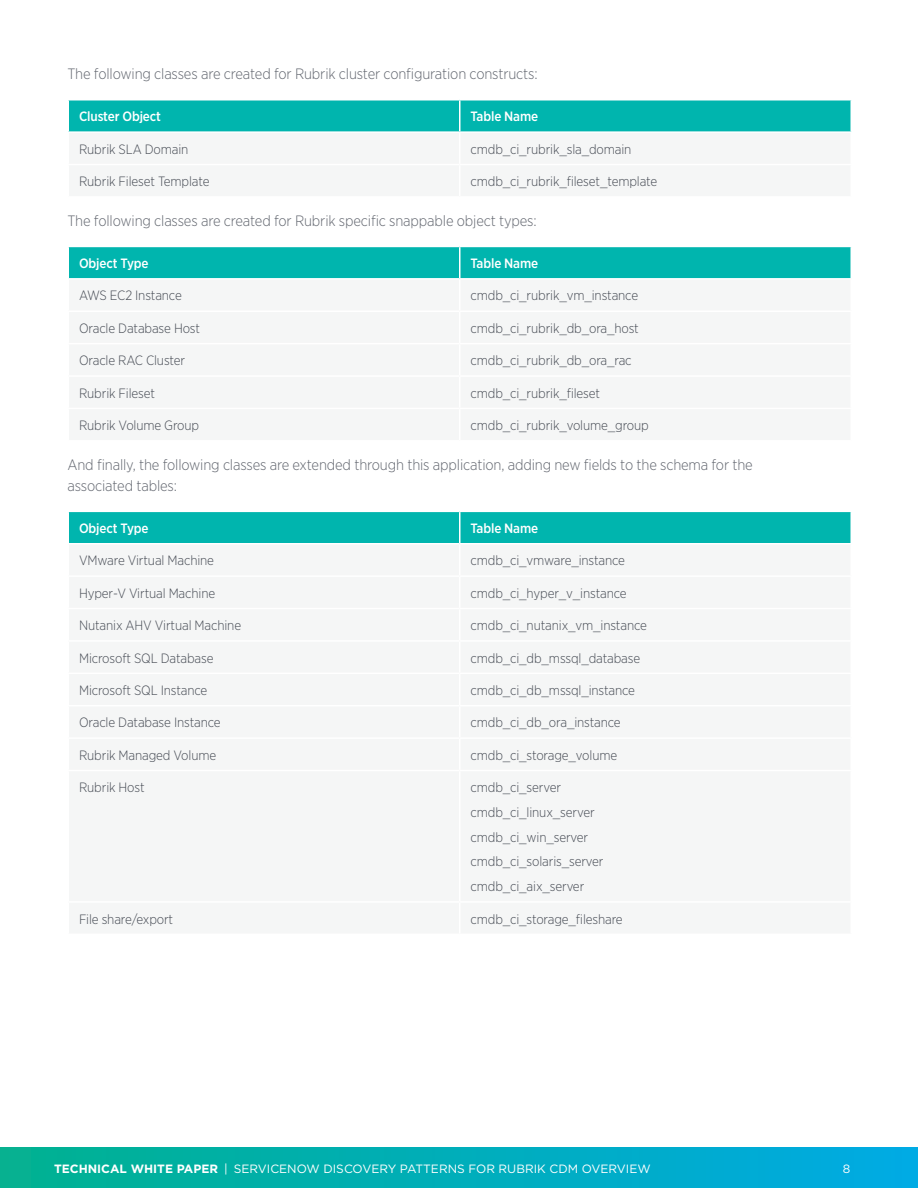
<style>
.page{position:relative;width:918px;height:1188px;background:#fff}
.page>*{position:absolute;margin:0;border:0;box-sizing:border-box;transform-origin:0 0}
.Body_copy{font:300 15px/21px "Gotham Narrow";letter-spacing:-.01em;color:#62666f}
.Table_cell{font:300 13.5px "Gotham Narrow";letter-spacing:-.01em;color:#464b54}
.Table_header{font:500 13.5px "Gotham Narrow";letter-spacing:-.01em;color:#fff}
.t1{font:12px "Gotham";color:#fff}
.s1{font-weight:700}
</style>
<div class="page">
<div style="left:0;top:1148px;width:918px;height:40px;background:linear-gradient(to right,#01b190,#00aae4)"></div>
<div style="left:69px;top:100px;width:781px;height:31px;background:#00b5ae"></div>
<hr style="left:459px;top:100px;width:1px;height:31px;background:#fff">
<div style="left:69px;top:247px;width:781px;height:31px;background:#00b5ae"></div>
<hr style="left:459px;top:247px;width:1px;height:31px;background:#fff">
<div style="left:69px;top:512px;width:781px;height:31px;background:#00b5ae"></div>
<hr style="left:459px;top:512px;width:1px;height:31px;background:#fff">
<p class="Body_copy" style="left:68px;top:63px;width:472px">The following classes are created for Rubrik cluster configuration constructs:</p>
<p class="Table_header" style="left:79px;top:108px;width:84px">Cluster Object</p>
<p class="Table_header" style="left:471px;top:108px;width:69px">Table Name</p>
<p class="Table_cell" style="left:79px;top:141px;width:111px">Rubrik SLA Domain</p>
<p class="Table_cell" style="left:471px;top:141px;width:162px">cmdb_ci_rubrik_sla_domain</p>
<p class="Table_cell" style="left:79px;top:173px;width:132px">Rubrik Fileset Template</p>
<p class="Table_cell" style="left:471px;top:173px;width:188px">cmdb_ci_rubrik_fileset_template</p>
<p class="Body_copy" style="left:68px;top:210px;width:471px">The following classes are created for Rubrik specific snappable object types:</p>
<p class="Table_header" style="left:79px;top:255px;width:71px">Object Type</p>
<p class="Table_header" style="left:471px;top:255px;width:69px">Table Name</p>
<p class="Table_cell" style="left:79px;top:287px;width:104px">AWS EC2 Instance</p>
<p class="Table_cell" style="left:471px;top:287px;width:169px">cmdb_ci_rubrik_vm_instance</p>
<p class="Table_cell" style="left:79px;top:320px;width:123px">Oracle Database Host</p>
<p class="Table_cell" style="left:471px;top:320px;width:170px">cmdb_ci_rubrik_db_ora_host</p>
<p class="Table_cell" style="left:79px;top:352px;width:108px">Oracle RAC Cluster</p>
<p class="Table_cell" style="left:471px;top:352px;width:163px">cmdb_ci_rubrik_db_ora_rac</p>
<p class="Table_cell" style="left:79px;top:385px;width:78px">Rubrik Fileset</p>
<p class="Table_cell" style="left:471px;top:385px;width:131px">cmdb_ci_rubrik_fileset</p>
<p class="Table_cell" style="left:79px;top:417px;width:122px">Rubrik Volume Group</p>
<p class="Table_cell" style="left:471px;top:417px;width:180px">cmdb_ci_rubrik_volume_group</p>
<p class="Body_copy" style="left:68px;top:454px;width:687px">And finally, the following classes are extended through this application, adding new fields to the schema for the associated tables:</p>
<p class="Table_header" style="left:79px;top:520px;width:71px">Object Type</p>
<p class="Table_header" style="left:471px;top:520px;width:69px">Table Name</p>
<p class="Table_cell" style="left:79px;top:552px;width:137px">VMware Virtual Machine</p>
<p class="Table_cell" style="left:471px;top:552px;width:156px">cmdb_ci_vmware_instance</p>
<p class="Table_cell" style="left:79px;top:585px;width:138px">Hyper-V Virtual Machine</p>
<p class="Table_cell" style="left:471px;top:585px;width:158px">cmdb_ci_hyper_v_instance</p>
<p class="Table_cell" style="left:79px;top:617px;width:164px">Nutanix AHV Virtual Machine</p>
<p class="Table_cell" style="left:471px;top:617px;width:178px">cmdb_ci_nutanix_vm_instance</p>
<p class="Table_cell" style="left:79px;top:650px;width:136px">Microsoft SQL Database</p>
<p class="Table_cell" style="left:471px;top:650px;width:171px">cmdb_ci_db_mssql_database</p>
<p class="Table_cell" style="left:79px;top:682px;width:130px">Microsoft SQL Instance</p>
<p class="Table_cell" style="left:471px;top:682px;width:166px">cmdb_ci_db_mssql_instance</p>
<p class="Table_cell" style="left:79px;top:714px;width:143px">Oracle Database Instance</p>
<p class="Table_cell" style="left:471px;top:714px;width:152px">cmdb_ci_db_ora_instance</p>
<p class="Table_cell" style="left:79px;top:747px;width:139px">Rubrik Managed Volume</p>
<p class="Table_cell" style="left:471px;top:747px;width:148px">cmdb_ci_storage_volume</p>
<p class="Table_cell" style="left:79px;top:779px;width:67px">Rubrik Host</p>
<p class="Table_cell" style="left:471px;top:779px;width:92px">cmdb_ci_server</p>
<p class="Table_cell" style="left:471px;top:804px;width:126px">cmdb_ci_linux_server</p>
<p class="Table_cell" style="left:471px;top:829px;width:119px">cmdb_ci_win_server</p>
<p class="Table_cell" style="left:471px;top:853px;width:135px">cmdb_ci_solaris_server</p>
<p class="Table_cell" style="left:471px;top:878px;width:115px">cmdb_ci_aix_server</p>
<p class="Table_cell" style="left:79px;top:911px;width:96px">File share/export</p>
<p class="Table_cell" style="left:471px;top:911px;width:154px">cmdb_ci_storage_fileshare</p>
<p class="t1" style="left:54px;top:1161px;width:598px"><span class="s1">TECHNICAL WHITE PAPER</span> | SERVICENOW DISCOVERY PATTERNS FOR RUBRIK CDM OVERVIEW</p>
<p class="t1" style="left:843px;top:1161px;width:9px">8</p>
</div>
